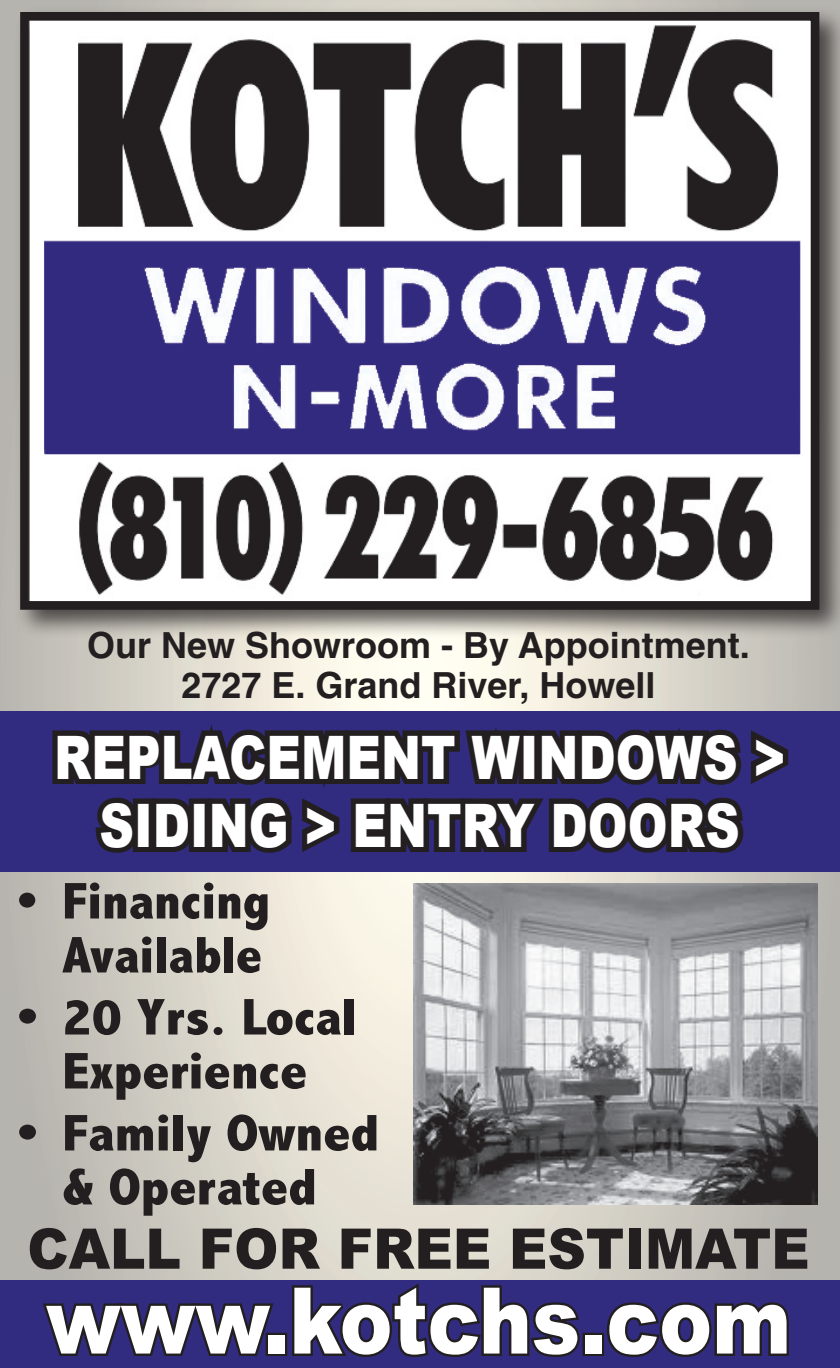
<style>
.page{position:relative;width:840px;height:1368px;background:#fff}
.page>*{position:absolute;margin:0;border:0;box-sizing:border-box;transform-origin:0 0}
.t1{font:900 92px "Arial";color:#fff;scale:.86 1}
.t2{font:900 60px/68px "Arial";color:#fff;text-align:center;scale:.8 1}
.t3{font:900 56px "Arial";color:#231f20;scale:.95 1}
.t4{font:800 condensed 52px/54px "Abadi";color:#231f20;text-align:center;scale:1.12 1}
.t5{font:800 condensed 52px/54px "Abadi";color:#231f20;text-align:right;scale:1.08 1}
.t6{font:700 36px/40px "Sans";color:#231f20;text-align:center}
</style>
<div class="page">
<img style="left:0;top:0;width:840px;height:1280px">
<div style="left:0;top:711px;width:840px;height:160px;background:#312c80"></div>
<svg style="left:47px;top:641px;width:750px;height:212px"></svg>
<div style="left:0;top:1280px;width:840px;height:88px;background:#312c80"></div>
<svg style="left:43px;top:1303px;width:234px;height:53px"></svg>
<div style="left:266px;top:1333px;width:21px;height:23px;border:5px solid #231f20"></div>
<svg style="left:290px;top:1279px;width:293px;height:78px"></svg>
<div style="left:582px;top:1333px;width:22px;height:23px;border:5px solid #231f20"></div>
<svg style="left:607px;top:1302px;width:182px;height:55px"></svg>
<div style="left:14px;top:6px;width:826px;height:633px;background:#231f20;opacity:.75"></div>
<img style="left:30px;top:22px;width:779px;height:578px">
<div style="left:20px;top:12px;width:799px;height:598px;border:9px solid #231f20"></div>
<img style="left:413px;top:884px;width:405px;height:320px">
<p class="t6" style="left:87px;top:625px;width:664px">Our New Showroom - By Appointment.<br>2727 E. Grand River, Howell</p>
<h2 class="t2" style="left:54px;top:721px;width:916px">REPLACEMENT WINDOWS &gt;<br>SIDING &gt; ENTRY DOORS</h2>
<h3 class="t5" style="left:17px;top:874px;width:236px">• Financing<br>Available</h3>
<h3 class="t4" style="left:17px;top:990px;width:305px">• 20 Yrs. Local<br>Experience</h3>
<h3 class="t4" style="left:17px;top:1106px;width:325px">• Family Owned &amp; Operated</h3>
<h3 class="t3" style="left:27px;top:1208px;width:825px">CALL FOR FREE ESTIMATE</h3>
<h1 class="t1" style="left:46px;top:1254px;width:868px">www.kotchs.com</h1>
</div>
